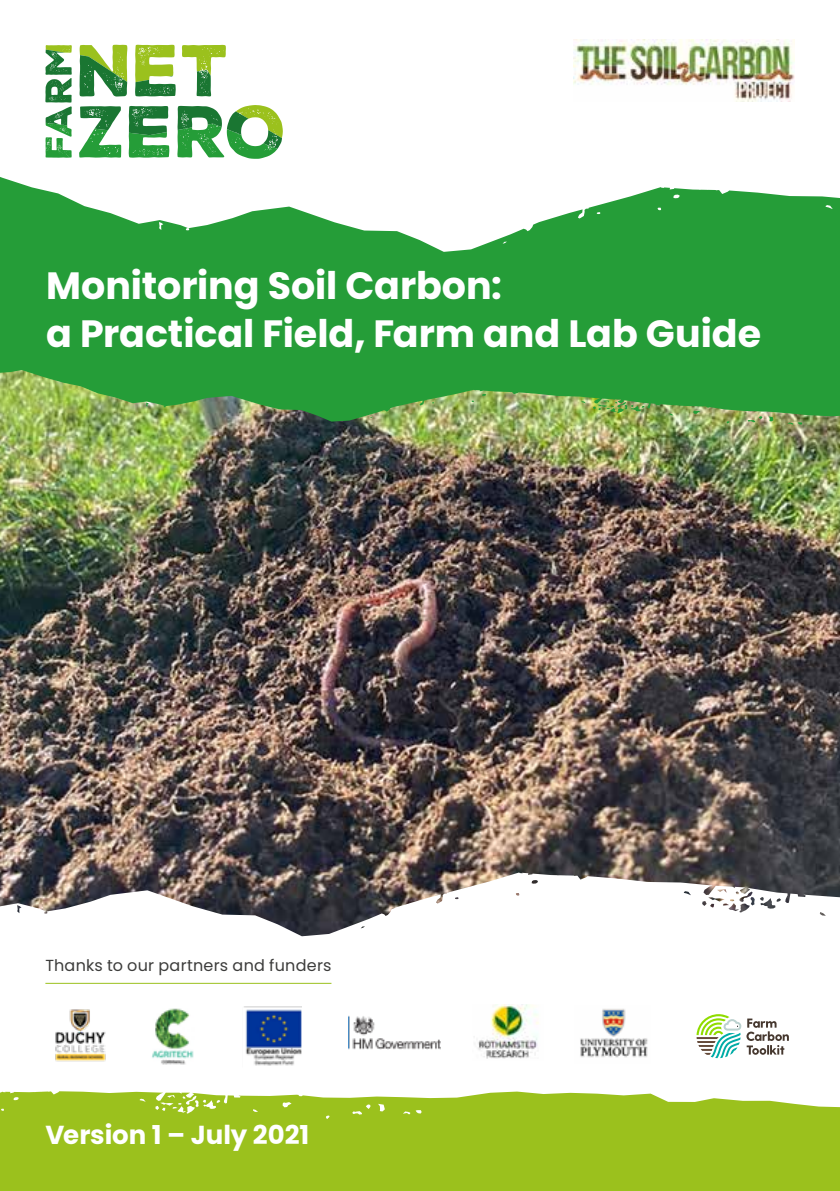
<style>
.page{position:relative;width:840px;height:1191px;background:#fff}
.page>*{position:absolute;margin:0;border:0;box-sizing:border-box;transform-origin:0 0}
.t1{font:700 38px/48px "Poppins";color:#fff}
.t2{font:700 26px "Poppins";letter-spacing:-.005em;color:#fff}
.t3{font:16px "Poppins";letter-spacing:.015em;color:#3c3c3b}
</style>
<div class="page">
<svg style="left:0;top:177px;width:839px;height:91px;fill:#259d38"></svg>
<div style="left:0;top:268px;width:839px;height:388px;background:#259d38"></div>
<img style="left:0;top:370px;width:839px;height:502px">
<svg style="left:0;top:1091px;width:839px;height:28px;fill:#9bc11d"></svg>
<svg style="left:0;top:872px;width:839px;height:112px"></svg>
<div style="left:0;top:1119px;width:839px;height:72px;background:#9bc11d"></div>
<svg style="left:79px;top:106px;width:42px;height:52px"></svg>
<svg style="left:129px;top:106px;width:40px;height:52px"></svg>
<svg style="left:182px;top:45px;width:44px;height:51px"></svg>
<svg style="left:45px;top:45px;width:27px;height:113px"></svg>
<svg style="left:177px;top:105px;width:106px;height:54px"></svg>
<svg style="left:135px;top:45px;width:41px;height:51px"></svg>
<svg style="left:79px;top:45px;width:48px;height:51px"></svg>
<img style="left:573px;top:39px;width:221px;height:63px">
<img style="left:486px;top:1004px;width:50px;height:55px">
<img style="left:602px;top:1009px;width:24px;height:5px">
<img style="left:55px;top:1009px;width:51px;height:52px">
<img style="left:244px;top:1006px;width:58px;height:60px">
<hr style="left:45px;top:983px;width:286px;height:1px;background:#9bc11d">
<img style="left:160px;top:1008px;width:29px;height:57px">
<svg style="left:55px;top:1014px;width:734px;height:44px"></svg>
<p class="t1" style="left:46px;top:262px;width:716px">Monitoring Soil Carbon:<br>a Practical Field, Farm and Lab Guide</p>
<p class="t3" style="left:45px;top:956px;width:287px">Thanks to our partners and funders</p>
<p class="t2" style="left:45px;top:1119px;width:265px">Version 1 – July 2021</p>
</div>
